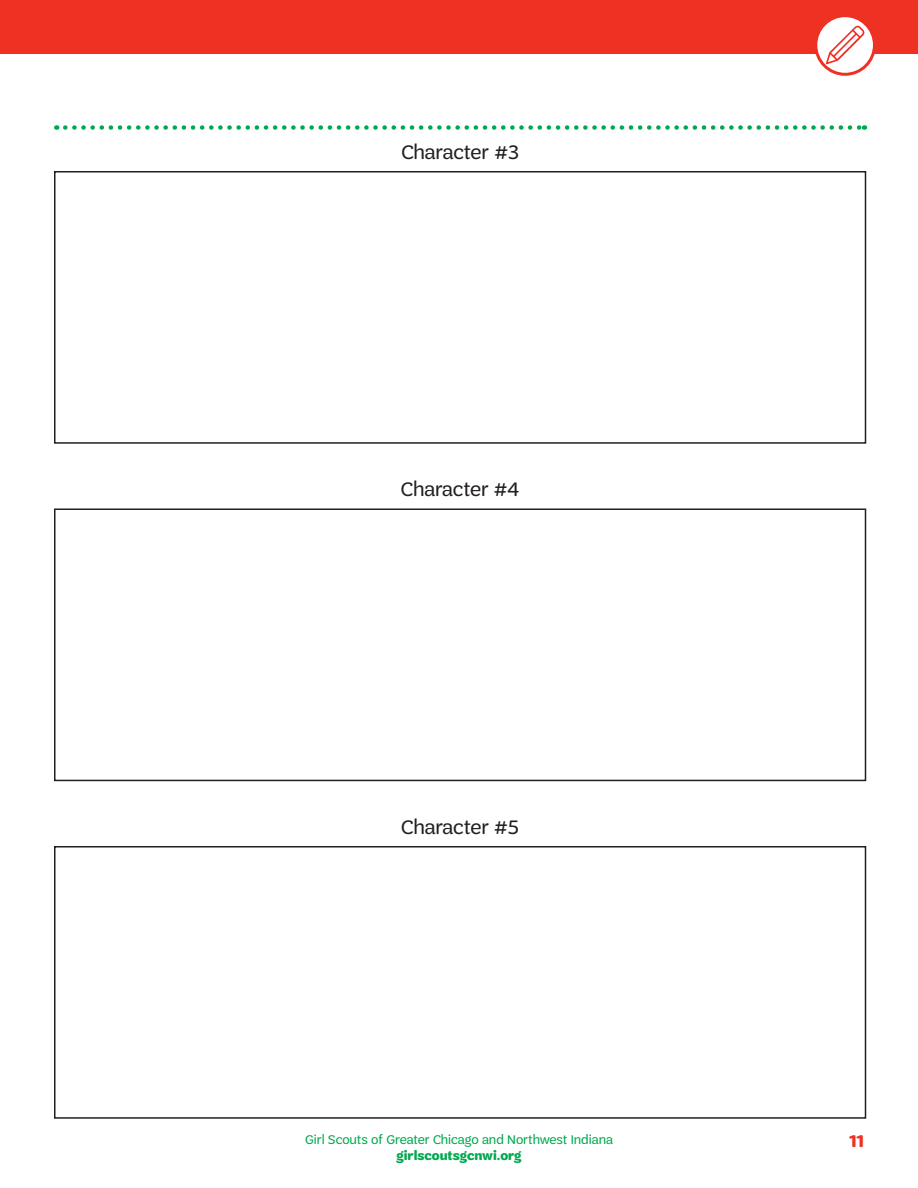
<style>
.page{position:relative;width:918px;height:1188px;background:#fff}
.page>*{position:absolute;margin:0;border:0;box-sizing:border-box;transform-origin:0 0}
.Body{font:21px "Trefoil Sans";color:#231f20}
.t1{font:700 18px "Trefoil Sans";color:#ef3124}
.t2{font:13.5px "Trefoil Sans";color:#00a94e}
.t3{font:700 13.5px "Trefoil Sans";color:#00a94e}
</style>
<div class="page">
<div style="left:0;top:0;width:918px;height:54px;background:#ef3124"></div>
<svg style="left:816px;top:16px;width:58px;height:58px"></svg>
<div style="left:814px;top:14px;width:62px;height:62px;border:3px solid #ef3124;border-radius:50%"></div>
<svg style="left:826px;top:26px;width:39px;height:38px"></svg>
<svg style="left:65px;top:125px;width:800px;height:5px"></svg>
<div style="left:54px;top:171px;width:812px;height:273px;border:2px solid #231f20"></div>
<div style="left:54px;top:508px;width:812px;height:273px;border:2px solid #231f20"></div>
<div style="left:54px;top:846px;width:812px;height:273px;border:2px solid #231f20"></div>
<p class="Body" style="left:401px;top:140px;width:119px">Character #3</p>
<p class="Body" style="left:401px;top:478px;width:120px">Character #4</p>
<p class="Body" style="left:401px;top:815px;width:119px">Character #5</p>
<p class="t2" style="left:305px;top:1132px;width:309px">Girl Scouts of Greater Chicago and Northwest Indiana</p>
<p class="t3" style="left:397px;top:1148px;width:126px">girlscoutsgcnwi.org</p>
<h2 class="t1" style="left:849px;top:1131px;width:16px">11</h2>
</div>
